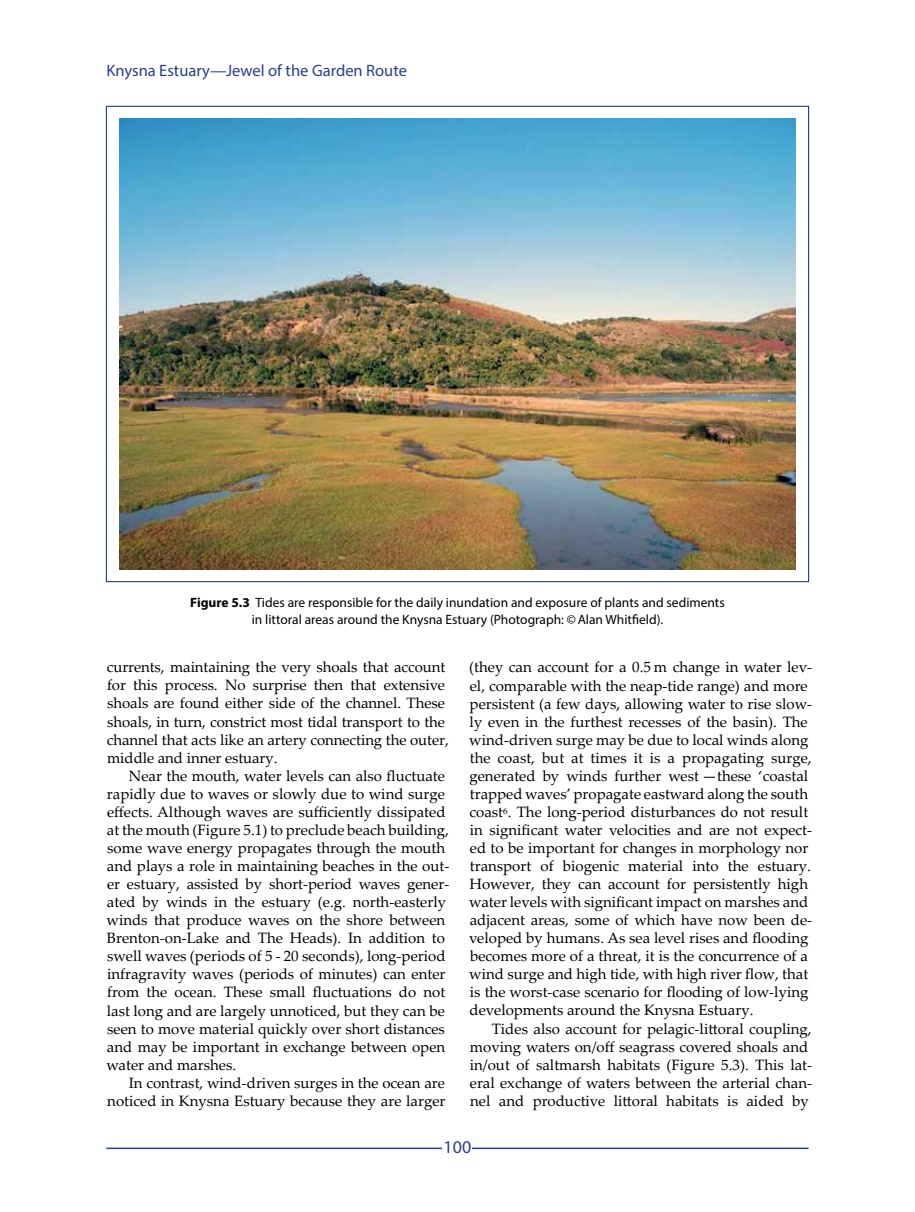
<style>
.page{position:relative;width:915px;height:1212px;background:#fff}
.page>*{position:absolute;margin:0;border:0;box-sizing:border-box;transform-origin:0 0}
.t1{font:18px "Myriad Pro";color:#25408f}
.t2{font:16.5px "Myriad Pro";color:#25408f}
.t3{font:15px/18px "Palatino Linotype";color:#000}
.t4{font:13.5px/16.2px "Myriad Pro";color:#000;text-align:center}
.s1{font-weight:700}
</style>
<div class="page">
<hr style="left:106px;top:1147px;width:702px;height:2px;background:#25408f">
<div style="left:442px;top:1140px;width:30px;height:14px;background:#fff"></div>
<img style="left:119px;top:118px;width:676px;height:451px">
<p class="t2" style="left:106px;top:60px;width:302px">Knysna Estuary—Jewel of the Garden Route</p>
<p class="t4" style="left:190px;top:594px;width:536px"><span class="s1">Figure 5.3</span> Tides are responsible for the daily inundation and exposure of plants and sediments in littoral areas around the Knysna Estuary (Photograph: ©Alan Whitfield).</p>
<p class="t3" style="left:107px;top:658px;width:343px">currents, maintaining the very shoals that account for this process. No surprise then that extensive shoals are found either side of the channel. These shoals, in turn, constrict most tidal transport to the channel that acts like an artery connecting the outer, middle and inner estuary.</p>
<p class="t3" style="left:106px;top:766px;width:344px;text-indent:22px">Near the mouth, water levels can also fluctuate rapidly due to waves or slowly due to wind surge effects. Although waves are sufficiently dissipated at the mouth (Figure 5.1) to preclude beach building, some wave energy propagates through the mouth and plays a role in maintaining beaches in the out&shy;er estuary, assisted by short-period waves gener&shy;ated by winds in the estuary (e.g. north-easterly winds that produce waves on the shore between Brenton-on-Lake and The Heads). In addition to swell waves (periods of 5 - 20 seconds), long-period infragravity waves (periods of minutes) can enter from the ocean. These small fluctuations do not last long and are largely unnoticed, but they can be seen to move material quickly over short distances and may be important in exchange between open water and marshes.</p>
<p class="t3" style="left:107px;top:1073px;width:339px;text-align:right">In contrast, wind-driven surges in the ocean are noticed in Knysna Estuary because they are larger</p>
<p class="t3" style="left:469px;top:658px;width:344px">(they can account for a 0.5 m change in water lev&shy;el, comparable with the neap-tide range) and more persistent (a few days, allowing water to rise slow&shy;ly even in the furthest recesses of the basin). The wind-driven surge may be due to local winds along the coast, but at times it is a propagating surge, generated by winds further west —these ‘coastal trapped waves’ propagate eastward along the south coast<sup>6</sup>. The long-period disturbances do not result in significant water velocities and are not expect&shy;ed to be important for changes in morphology nor transport of biogenic material into the estuary.<br>However, they can account for persistently high water levels with significant impact on marshes and adjacent areas, some of which have now been de&shy;veloped by humans. As sea level rises and flooding becomes more of a threat, it is the concurrence of a wind surge and high tide, with high river flow, that is the worst-case scenario for flooding of low-lying developments around the Knysna Estuary.</p>
<p class="t3" style="left:469px;top:1019px;width:344px;text-indent:22px">Tides also account for pelagic-littoral coupling, moving waters on/off seagrass covered shoals and in/out of saltmarsh habitats (Figure 5.3). This lat&shy;eral exchange of waters between the arterial chan&shy;nel and productive littoral habitats is aided by</p>
<p class="t1" style="left:443px;top:1136px;width:29px">100</p>
</div>
